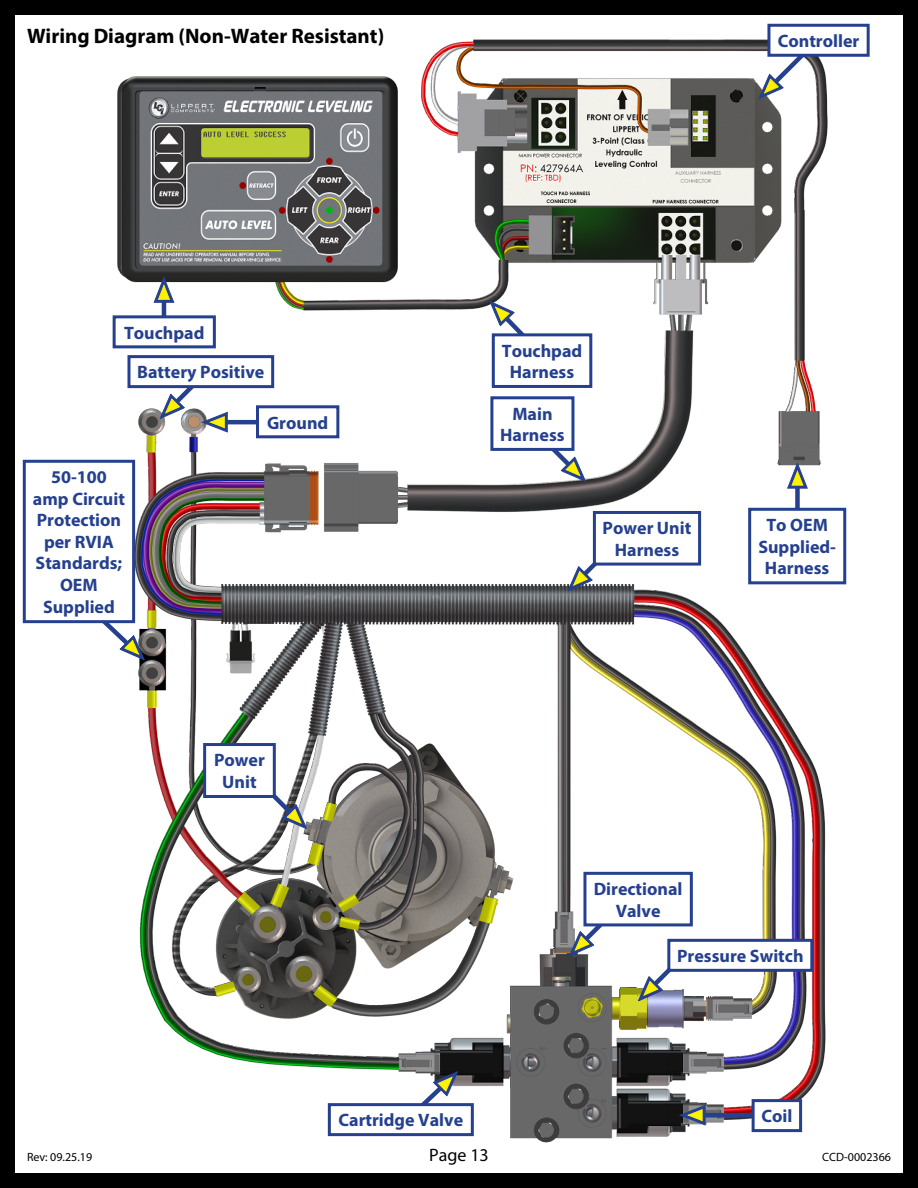
<style>
.page{position:relative;width:918px;height:1188px;background:#fff}
.page>*{position:absolute;margin:0;border:0;box-sizing:border-box;transform-origin:0 0}
.t1{font:700 21px "Myriad Pro";color:#000}
.Callout_text{font:700 18px/21.6px "Myriad Pro";color:#25408f;text-align:center}
.t2{font:18px "Myriad Pro";color:#000}
.t3{font:12px "Myriad Pro";color:#000}
</style>
<div class="page">
<div style="left:0;top:0;width:918px;height:1188px;border:15px solid #000"></div>
<img style="left:99px;top:39px;width:748px;height:1104px">
<hr style="left:162px;top:300px;width:4px;height:36px;background:#25408f">
<svg style="left:154px;top:277px;width:20px;height:25px"></svg>
<hr style="left:703px;top:1113px;width:56px;height:4px;background:#25408f">
<svg style="left:680px;top:1105px;width:25px;height:20px"></svg>
<div style="left:795px;top:486px;width:5px;height:56px;background:#25408f"></div>
<svg style="left:788px;top:463px;width:19px;height:25px"></svg>
<svg style="left:490px;top:301px;width:61px;height:64px"></svg>
<svg style="left:759px;top:39px;width:62px;height:60px"></svg>
<svg style="left:568px;top:528px;width:62px;height:63px"></svg>
<svg style="left:570px;top:893px;width:62px;height:63px"></svg>
<svg style="left:638px;top:938px;width:63px;height:63px"></svg>
<svg style="left:523px;top:419px;width:63px;height:62px"></svg>
<svg style="left:244px;top:766px;width:63px;height:63px"></svg>
<div style="left:114px;top:317px;width:100px;height:30px;background:#fff"></div>
<div style="left:113px;top:315px;width:103px;height:33px;border:3px solid #25408f"></div>
<div style="left:493px;top:335px;width:98px;height:51px;background:#fff"></div>
<div style="left:492px;top:333px;width:100px;height:55px;border:3px solid #25408f"></div>
<div style="left:769px;top:25px;width:99px;height:30px;background:#fff"></div>
<div style="left:767px;top:24px;width:103px;height:33px;border:3px solid #25408f"></div>
<div style="left:750px;top:509px;width:95px;height:74px;background:#fff"></div>
<div style="left:748px;top:508px;width:98px;height:76px;border:3px solid #25408f"></div>
<div style="left:492px;top:398px;width:81px;height:51px;background:#fff"></div>
<div style="left:490px;top:396px;width:84px;height:55px;border:3px solid #25408f"></div>
<div style="left:594px;top:512px;width:106px;height:52px;background:#fff"></div>
<div style="left:593px;top:511px;width:108px;height:55px;border:3px solid #25408f"></div>
<div style="left:205px;top:745px;width:69px;height:51px;background:#fff"></div>
<div style="left:203px;top:743px;width:73px;height:55px;border:3px solid #25408f"></div>
<div style="left:585px;top:873px;width:106px;height:52px;background:#fff"></div>
<div style="left:583px;top:872px;width:110px;height:54px;border:3px solid #25408f"></div>
<div style="left:669px;top:940px;width:143px;height:30px;background:#fff"></div>
<div style="left:667px;top:939px;width:146px;height:33px;border:3px solid #25408f"></div>
<div style="left:753px;top:1101px;width:48px;height:30px;background:#fff"></div>
<div style="left:752px;top:1099px;width:50px;height:33px;border:3px solid #25408f"></div>
<div style="left:129px;top:357px;width:144px;height:30px;background:#fff"></div>
<div style="left:127px;top:355px;width:147px;height:33px;border:3px solid #25408f"></div>
<svg style="left:91px;top:609px;width:53px;height:51px"></svg>
<div style="left:24px;top:461px;width:110px;height:161px;background:#fff"></div>
<div style="left:23px;top:460px;width:112px;height:163px;border:3px solid #25408f"></div>
<div style="left:329px;top:1105px;width:143px;height:30px;background:#fff"></div>
<div style="left:328px;top:1103px;width:146px;height:33px;border:3px solid #25408f"></div>
<svg style="left:404px;top:1072px;width:54px;height:35px"></svg>
<hr style="left:226px;top:420px;width:79px;height:4px;background:#25408f">
<div style="left:258px;top:407px;width:80px;height:30px;background:#fff"></div>
<div style="left:256px;top:405px;width:83px;height:33px;border:3px solid #25408f"></div>
<svg style="left:160px;top:384px;width:67px;height:48px"></svg>
<p class="t1" style="left:27px;top:22px;width:359px">Wiring Diagram (Non-Water Resistant)</p>
<p class="Callout_text" style="left:778px;top:30px;width:83px">Controller</p>
<p class="Callout_text" style="left:124px;top:321px;width:82px">Touchpad</p>
<p class="Callout_text" style="left:137px;top:361px;width:129px">Battery Positive</p>
<p class="Callout_text" style="left:33px;top:466px;width:94px">50-100 amp Circuit<br>Protection per RVIA<br>Standards;</p>
<p class="Callout_text" style="left:43px;top:574px;width:73px">OE M<br>Supplied</p>
<p class="Callout_text" style="left:267px;top:411px;width:63px">Ground</p>
<p class="Callout_text" style="left:214px;top:749px;width:52px">Power<br>Unit</p>
<p class="Callout_text" style="left:502px;top:339px;width:82px">Touchpad<br>Harness</p>
<p class="Callout_text" style="left:512px;top:402px;width:42px">Main</p>
<p class="Callout_text" style="left:500px;top:424px;width:66px">Harness</p>
<p class="Callout_text" style="left:603px;top:517px;width:90px">Power Unit<br>Harness</p>
<p class="Callout_text" style="left:758px;top:514px;width:79px">To OEM<br>Supplied-<br>Harness</p>
<p class="Callout_text" style="left:594px;top:878px;width:90px">Directional<br>Valve</p>
<p class="Callout_text" style="left:677px;top:945px;width:128px">Pressure Switch</p>
<p class="Callout_text" style="left:338px;top:1109px;width:126px">Cartridge Valve</p>
<p class="Callout_text" style="left:761px;top:1105px;width:32px">Coil</p>
<p class="t3" style="left:27px;top:1150px;width:67px">Rev: 09.25.19</p>
<p class="t2" style="left:429px;top:1144px;width:61px">Page 13</p>
<p class="t3" style="left:822px;top:1150px;width:70px">CCD-0002366</p>
</div>
